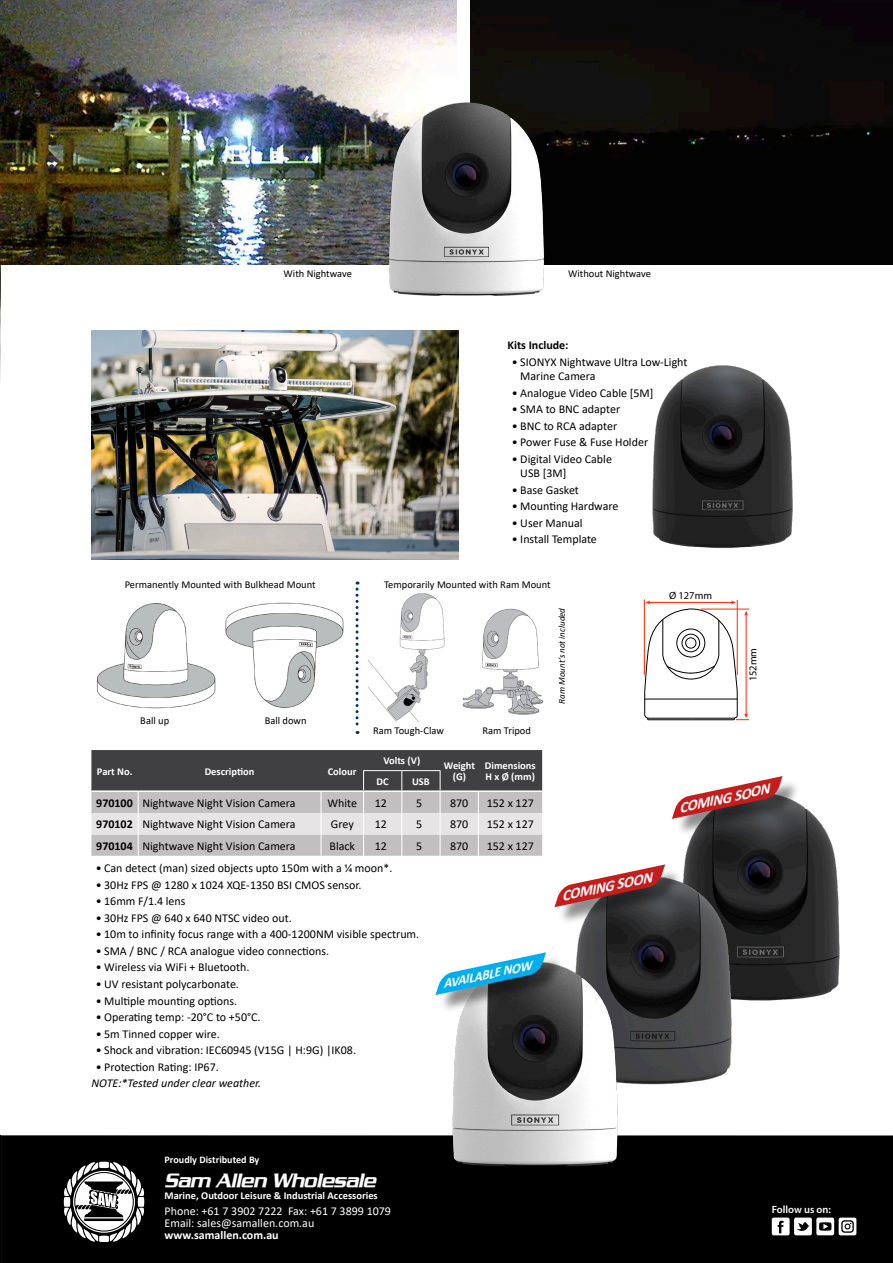
<style>
.page{position:relative;width:893px;height:1263px;background:#fff}
.page>*{position:absolute;margin:0;border:0;box-sizing:border-box;transform-origin:0 0}
.Body_Text_Products{font:italic 700 21px "Chaney";color:#fff}
.SHOCKER{font:italic 700 15px "Calibri";color:#fff}
.SHOCKER-2{font:italic 700 13.5px "Calibri";color:#fff}
.Table_Part_no{font:12px/14.4px "Calibri";color:#000}
.Table_Heading{font:12px/12px "Calibri";color:#fff}
.Note{font:italic 12px "Calibri";color:#000}
.Table_Part_no-2{font:700 12px "Calibri";color:#000}
.Bullet_points{font:700 12px "Calibri";color:#000}
.Table_BodyText_-_Cen{font:12px "Calibri";color:#000}
.Figure_Caption{font:10.5px "Calibri";color:#000}
.Body_Text_Products-2{font:700 10.5px "Calibri";color:#fff}
.Table_Heading-2{font:700 10.5px "Calibri";color:#fff}
.Table_Part_no-3{font:700 10.5px "Calibri";color:#fff}
.Bullet_points-2{font:600 10.5px "Myriad Pro";color:#fff}
.t1{font:10.5px "Myriad Pro";color:#000}
.Body_Text_Products-3{font:700 10.2px "Calibri";color:#fff}
.Figure_Caption-2{font:italic 9px "Calibri";color:#000}
.s1{font-weight:700}
</style>
<div class="page">
<img style="left:0;top:265px;width:1px;height:115px">
<hr style="left:0;top:1135px;width:1px;height:128px;background:#000">
<div style="left:1px;top:1135px;width:892px;height:128px;background:#000"></div>
<svg style="left:64px;top:1162px;width:80px;height:80px"></svg>
<svg style="left:772px;top:1217px;width:84px;height:18px"></svg>
<img style="left:683px;top:804px;width:157px;height:197px">
<img style="left:576px;top:871px;width:166px;height:214px">
<img style="left:444px;top:957px;width:180px;height:210px">
<img style="left:652px;top:365px;width:141px;height:184px">
<img style="left:0;top:0;width:457px;height:265px">
<img style="left:470px;top:0;width:423px;height:265px">
<img style="left:381px;top:99px;width:167px;height:197px">
<svg style="left:91px;top:750px;width:451px;height:106px;background:#9a9899"></svg>
<hr style="left:644px;top:599px;width:1px;height:76px;background:#fe2905">
<svg style="left:644px;top:600px;width:105px;height:120px"></svg>
<img style="left:96px;top:603px;width:120px;height:106px">
<img style="left:225px;top:602px;width:119px;height:106px">
<img style="left:368px;top:593px;width:77px;height:128px">
<img style="left:462px;top:608px;width:82px;height:107px">
<img style="left:92px;top:330px;width:366px;height:230px">
<svg style="left:356px;top:581px;width:3px;height:153px"></svg>
<div style="left:558px;top:867px;width:125px;height:58px;background:#000;opacity:.45"></div>
<svg style="left:554px;top:864px;width:111px;height:43px"></svg>
<div style="left:675px;top:779px;width:125px;height:58px;background:#000;opacity:.45"></div>
<svg style="left:672px;top:776px;width:111px;height:43px"></svg>
<div style="left:439px;top:955px;width:125px;height:58px;background:#000;opacity:.45"></div>
<svg style="left:435px;top:952px;width:111px;height:43px"></svg>
<p class="Figure_Caption" style="left:284px;top:266px;width:70px">With Nightwave</p>
<p class="Figure_Caption" style="left:568px;top:266px;width:84px">Without Nightwave</p>
<p class="Bullet_points" style="left:508px;top:337px;width:63px">Kits Include:</p>
<p class="Table_Part_no" style="left:520px;top:354px;width:169px;text-indent:-9px">• SIONYX Nightwave Ultra Low-Light<br>Marine Camera</p>
<p class="Table_Part_no" style="left:512px;top:385px;width:143px">• Analogue Video Cable [5M]</p>
<p class="Table_Part_no" style="left:512px;top:402px;width:110px">• SMA to BNC adapter</p>
<p class="Table_Part_no" style="left:512px;top:418px;width:107px">• BNC to RCA adapter</p>
<p class="Table_Part_no" style="left:512px;top:435px;width:138px">• Power Fuse &amp; Fuse Holder</p>
<p class="Table_Part_no" style="left:520px;top:451px;width:93px;text-indent:-9px">• Digital Video Cable<br>USB [3M]</p>
<p class="Table_Part_no" style="left:512px;top:482px;width:69px">• Base Gasket</p>
<p class="Table_Part_no" style="left:512px;top:499px;width:108px">• Mounting Hardware</p>
<p class="Table_Part_no" style="left:512px;top:515px;width:72px">• User Manual</p>
<p class="Table_Part_no" style="left:512px;top:532px;width:87px">• Install Template</p>
<p class="Figure_Caption" style="left:125px;top:577px;width:193px">Permanently Mounted with Bulkhead Mount</p>
<p class="Figure_Caption" style="left:384px;top:577px;width:168px">Temporarily Mounted with Ram Mount</p>
<p class="Figure_Caption" style="left:140px;top:713px;width:30px">Ball up</p>
<p class="Figure_Caption" style="left:265px;top:713px;width:43px">Ball down</p>
<p class="Figure_Caption" style="left:373px;top:723px;width:72px">Ram Tough-Claw</p>
<p class="Figure_Caption" style="left:482px;top:723px;width:50px">Ram Tripod</p>
<p class="Figure_Caption-2" style="left:556px;top:704px;width:97px;rotate:-90deg">Ram Mount’s not included</p>
<p class="Table_Heading-2" style="left:97px;top:764px;width:37px">Part No.</p>
<p class="Table_Heading-2" style="left:205px;top:764px;width:51px">Description</p>
<p class="Table_Heading-2" style="left:328px;top:764px;width:30px">Colour</p>
<p class="Table_Heading-2" style="left:383px;top:753px;width:38px">Volts (V)</p>
<p class="Table_Heading-2" style="left:377px;top:774px;width:14px">DC</p>
<p class="Table_Heading-2" style="left:412px;top:774px;width:19px">USB</p>
<p class="Table_Part_no-3" style="left:444px;top:758px;width:33px">Weight</p>
<p class="Table_Part_no-3" style="left:453px;top:769px;width:15px">(G)</p>
<p class="Table_Part_no-3" style="left:485px;top:758px;width:52px">Dimensions</p>
<p class="Table_Part_no-3" style="left:486px;top:769px;width:51px">H x Ø (mm)</p>
<p class="Table_Part_no-2" style="left:96px;top:795px;width:38px">970100</p>
<p class="Table_Part_no" style="left:142px;top:795px;width:155px">Nightwave Night Vision Camera</p>
<p class="Table_Part_no" style="left:327px;top:795px;width:31px">White</p>
<p class="Table_BodyText_-_Cen" style="left:375px;top:795px;width:14px">12</p>
<p class="Table_BodyText_-_Cen" style="left:416px;top:795px;width:8px">5</p>
<p class="Table_Part_no" style="left:450px;top:795px;width:20px">870</p>
<p class="Table_Part_no" style="left:487px;top:795px;width:49px">152 x 127</p>
<p class="Table_Part_no-2" style="left:96px;top:816px;width:38px">970102</p>
<p class="Table_Part_no" style="left:142px;top:817px;width:155px">Nightwave Night Vision Camera</p>
<p class="Table_Part_no" style="left:331px;top:817px;width:24px">Grey</p>
<p class="Table_BodyText_-_Cen" style="left:375px;top:816px;width:14px">12</p>
<p class="Table_BodyText_-_Cen" style="left:416px;top:816px;width:8px">5</p>
<p class="Table_Part_no" style="left:450px;top:817px;width:20px">870</p>
<p class="Table_Part_no" style="left:487px;top:817px;width:49px">152 x 127</p>
<p class="Table_Part_no-2" style="left:96px;top:837px;width:38px">970104</p>
<p class="Table_Part_no" style="left:142px;top:838px;width:155px">Nightwave Night Vision Camera</p>
<p class="Table_Part_no" style="left:330px;top:838px;width:27px">Black</p>
<p class="Table_BodyText_-_Cen" style="left:375px;top:837px;width:14px">12</p>
<p class="Table_BodyText_-_Cen" style="left:416px;top:837px;width:8px">5</p>
<p class="Table_Part_no" style="left:450px;top:838px;width:20px">870</p>
<p class="Table_Part_no" style="left:487px;top:838px;width:49px">152 x 127</p>
<p class="Table_Part_no" style="left:96px;top:861px;width:298px">• Can detect (man) sized objects upto 150m with a 1/4 moon*.</p>
<p class="Table_Part_no" style="left:96px;top:877px;width:267px">• 30Hz FPS @ 1280 x 1024 XQE-1350 BSI CMOS sensor.</p>
<p class="Table_Part_no" style="left:96px;top:894px;width:91px">• 16mm F/1.4 lens</p>
<p class="Table_Part_no" style="left:96px;top:910px;width:198px">• 30Hz FPS @ 640 x 640 NTSC video out.</p>
<p class="Table_Part_no" style="left:96px;top:927px;width:325px">• 10m to infinity focus range with a 400-1200NM visible spectrum.</p>
<p class="Table_Part_no" style="left:96px;top:943px;width:235px">• SMA / BNC / RCA analogue video connections.</p>
<p class="Table_Part_no" style="left:96px;top:960px;width:155px">• Wireless via WiFi + Bluetooth.</p>
<p class="Table_Part_no" style="left:96px;top:976px;width:145px">• UV resistant polycarbonate.</p>
<p class="Table_Part_no" style="left:96px;top:993px;width:143px">• Multiple mounting options.</p>
<p class="Table_Part_no" style="left:96px;top:1009px;width:166px">• Operating temp: -20°C to +50°C.</p>
<p class="Table_Part_no" style="left:96px;top:1026px;width:126px">• 5m Tinned copper wire.</p>
<p class="Table_Part_no" style="left:96px;top:1042px;width:262px">• Shock and vibration: IEC60945 (V15G | H:9G) |IK08.</p>
<p class="Table_Part_no" style="left:96px;top:1059px;width:125px">• Protection Rating: IP67.</p>
<p class="Note" style="left:91px;top:1075px;width:171px">NOTE:*Tested under clear weather.</p>
<p class="SHOCKER-2" style="left:441px;top:974px;width:92px;rotate:-12deg">AVAILABLE NOW</p>
<p class="SHOCKER" style="left:559px;top:886px;width:94px;rotate:-12deg">COMING SOON</p>
<p class="t1" style="left:669px;top:589px;width:44px">Ø 127mm</p>
<p class="t1" style="left:746px;top:681px;width:35px;rotate:-90deg">152mm</p>
<p class="SHOCKER" style="left:676px;top:797px;width:94px;rotate:-12deg">COMING SOON</p>
<p class="Body_Text_Products-3" style="left:165px;top:1152px;width:96px">Proudly Distributed By</p>
<p class="Body_Text_Products" style="left:165px;top:1168px;width:213px">Sam Allen Wholesale</p>
<p class="Body_Text_Products-2" style="left:165px;top:1187px;width:215px">Marine, Outdoor Leisure &amp; Industrial Accessories</p>
<p class="Table_Heading" style="left:165px;top:1204px;width:228px">Phone: +61 7 3902 7222 Fax: +61 7 3899 1079<br>Email: sales@samallen.com.au <span class="s1">www.samallen.com.au</span></p>
<p class="Bullet_points-2" style="left:772px;top:1202px;width:61px">Follow us on:</p>
</div>
